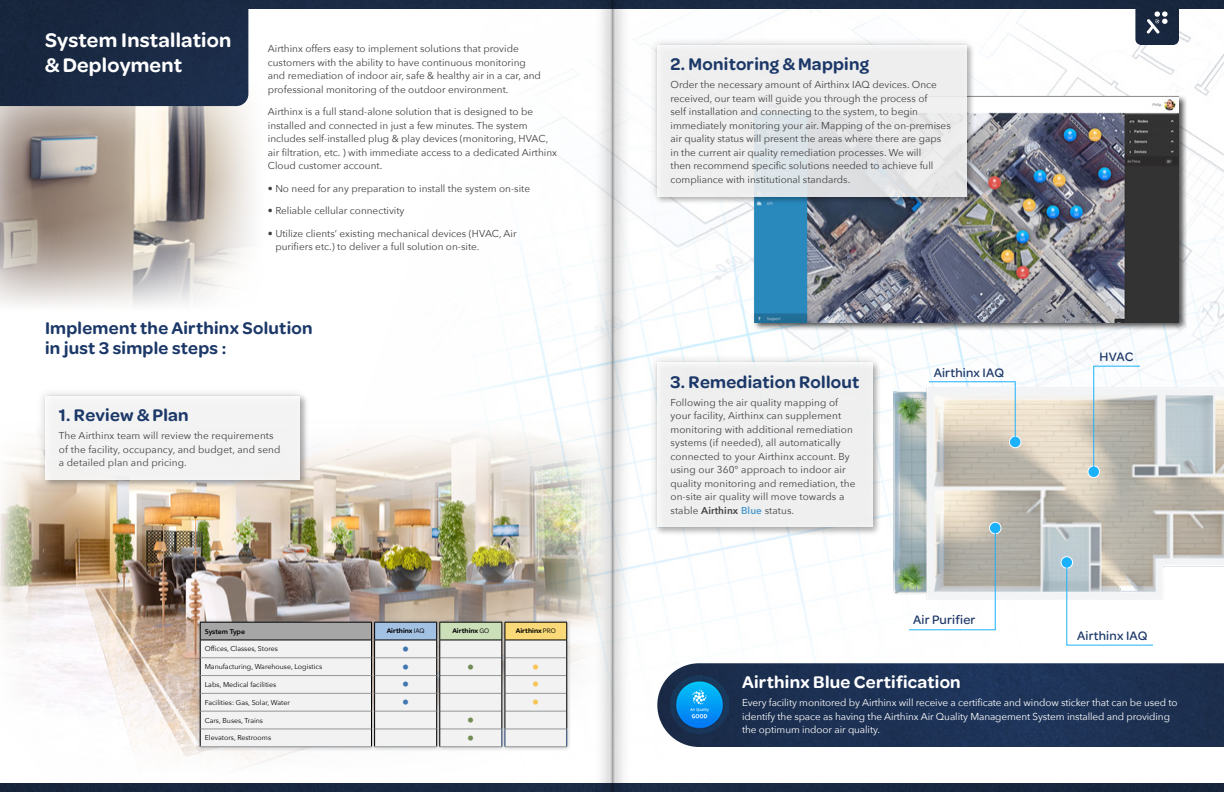
<style>
.page{position:relative;width:1224px;height:792px;background:#fff}
.page>*{position:absolute;margin:0;border:0;box-sizing:border-box;transform-origin:0 0}
.t1{font:600 21px/25.2px "Omnes";letter-spacing:.01em;color:#fff}
.t2{font:600 18px/20px "Omnes";letter-spacing:.015em;color:#1c3868}
.t3{font:600 18px "Omnes";letter-spacing:.015em;color:#fff}
.t4{font:800 14.1px "Avenir Next";color:#4077b0}
.t5{font:800 14.1px "Avenir Next";color:#718c54}
.t6{font:800 14.1px "Avenir Next";color:#f6c556}
.t7{font:500 13.1px "Omnes";letter-spacing:.015em;color:#1c3868}
.t8{font:10px/13.5px "Avenir Next";color:#414042}
.t9{font:10px/13.5px "Avenir Next";letter-spacing:-.01em;color:#fff}
.t10{font:7px "Avenir Next";color:#000}
.t11{font:600 7px "Omnes";color:#000}
.t12{font:600 7px "Avenir Next";color:#000}
.s1{font-weight:400}
.s2{font-weight:600}
.s3{font-weight:600;color:#4d9bcd}
</style>
<div class="page">
<img style="left:0;top:783px;width:1224px;height:9px">
<div style="left:248px;top:0;width:976px;height:9px;background:#1b2a44"></div>
<img style="left:1135px;top:0;width:44px;height:9px">
<img style="left:248px;top:9px;width:976px;height:651px">
<img style="left:893px;top:387px;width:331px;height:212px">
<img style="left:0;top:78px;width:268px;height:233px">
<img style="left:0;top:355px;width:590px;height:412px">
<img style="left:0;top:0;width:248px;height:106px">
<div style="left:195px;top:617px;width:376px;height:134px;background:#939598;opacity:.6"></div>
<svg style="left:200px;top:622px;width:367px;height:125px"></svg>
<hr style="left:375px;top:658px;width:61px;height:1px;background:#939598">
<hr style="left:375px;top:675px;width:61px;height:1px;background:#939598">
<hr style="left:375px;top:693px;width:61px;height:1px;background:#939598">
<hr style="left:375px;top:711px;width:61px;height:1px;background:#939598">
<hr style="left:375px;top:729px;width:61px;height:1px;background:#939598">
<hr style="left:374px;top:746px;width:63px;height:1px;background:#939598">
<img style="left:657px;top:663px;width:567px;height:84px">
<img style="left:670px;top:675px;width:59px;height:59px">
<div style="left:752px;top:95px;width:435px;height:236px;background:#000;opacity:.68"></div>
<img style="left:755px;top:97px;width:424px;height:226px">
<div style="left:1061px;top:557px;width:12px;height:11px;background:#1cb1fc;border-radius:50%"></div>
<div style="left:1061px;top:556px;width:12px;height:12px;border:1px solid #fff;border-radius:50%"></div>
<svg style="left:1066px;top:561px;width:88px;height:85px"></svg>
<div style="left:1009px;top:436px;width:12px;height:12px;background:#1cb1fc;border-radius:50%"></div>
<div style="left:1009px;top:436px;width:12px;height:12px;border:1px solid #fff;border-radius:50%"></div>
<svg style="left:928px;top:381px;width:88px;height:62px"></svg>
<div style="left:1088px;top:466px;width:11px;height:11px;background:#1cb1fc;border-radius:50%"></div>
<div style="left:1088px;top:466px;width:12px;height:12px;border:1px solid #fff;border-radius:50%"></div>
<svg style="left:1093px;top:365px;width:48px;height:108px"></svg>
<div style="left:990px;top:522px;width:11px;height:12px;background:#1cb1fc;border-radius:50%"></div>
<div style="left:989px;top:522px;width:12px;height:12px;border:1px solid #fff;border-radius:50%"></div>
<svg style="left:908px;top:531px;width:88px;height:100px"></svg>
<div style="left:37px;top:388px;width:272px;height:101px;background:#000;opacity:.2"></div>
<div style="left:45px;top:396px;width:255px;height:84px;background:#f3f3f3"></div>
<div style="left:649px;top:354px;width:233px;height:182px;background:#000;opacity:.2"></div>
<div style="left:657px;top:362px;width:216px;height:165px;background:#efefef"></div>
<div style="left:649px;top:37px;width:327px;height:168px;background:#000;opacity:.2"></div>
<div style="left:657px;top:45px;width:310px;height:151px;background:linear-gradient(to bottom,#f1f1f0,#e2e5e7)"></div>
<svg style="left:590px;top:0;width:44px;height:792px"></svg>
<h1 class="t1" style="left:45px;top:26px;width:188px">System Installation &amp; Deployment</h1>
<p class="t8" style="left:268px;top:41px;width:275px">Airthinx offers easy to implement solutions that provide customers with the ability to have continuous monitoring and remediation of indoor air, safe &amp; healthy air in a car, and professional monitoring of the outdoor environment.</p>
<p class="t8" style="left:268px;top:104px;width:291px">Airthinx is a full stand-alone solution that is designed to be installed and connected in just a few minutes. The system includes self-installed plug &amp; play devices (monitoring, HVAC, air filtration, etc. ) with immediate access to a dedicated Airthinx Cloud customer account.</p>
<p class="t8" style="left:268px;top:181px;width:264px">• No need for any preparation to install the system on-site</p>
<p class="t8" style="left:268px;top:203px;width:138px">• Reliable cellular connectivity</p>
<p class="t8" style="left:275px;top:226px;width:243px;text-indent:-8px">• Utilize clients’ existing mechanical devices (HVAC, Air purifiers etc.) to deliver a full solution on-site.</p>
<h2 class="t2" style="left:45px;top:317px;width:269px">Implement the Airthinx Solution in just 3 simple steps :</h2>
<h2 class="t2" style="left:59px;top:404px;width:131px">1. Review &amp; Plan</h2>
<p class="t8" style="left:59px;top:429px;width:223px">The Airthinx team will review the requirements of the facility, occupancy, and budget, and send a detailed plan and pricing.</p>
<p class="t12" style="left:205px;top:625px;width:42px">System Type</p>
<p class="t11" style="left:387px;top:626px;width:39px">Airthinx <span class="s1">IAQ</span></p>
<p class="t11" style="left:452px;top:626px;width:38px">Airthinx <span class="s1">GO</span></p>
<p class="t11" style="left:516px;top:626px;width:41px">Airthinx <span class="s1">PRO</span></p>
<p class="t10" style="left:205px;top:643px;width:75px">Offices, Classes, Stores</p>
<h3 class="t4" style="left:402px;top:640px;width:9px">•</h3>
<p class="t10" style="left:205px;top:661px;width:119px">Manufacturing, Warehouse, Logistics</p>
<h3 class="t4" style="left:402px;top:658px;width:9px">•</h3>
<h3 class="t5" style="left:467px;top:658px;width:9px">•</h3>
<h3 class="t6" style="left:532px;top:658px;width:9px">•</h3>
<p class="t10" style="left:205px;top:679px;width:73px">Labs, Medical facilities</p>
<h3 class="t4" style="left:402px;top:676px;width:9px">•</h3>
<h3 class="t6" style="left:532px;top:676px;width:9px">•</h3>
<p class="t10" style="left:205px;top:696px;width:87px">Facilities: Gas, Solar, Water</p>
<h3 class="t4" style="left:402px;top:694px;width:9px">•</h3>
<h3 class="t6" style="left:532px;top:694px;width:9px">•</h3>
<p class="t10" style="left:205px;top:714px;width:60px">Cars, Buses, Trains</p>
<h3 class="t5" style="left:467px;top:711px;width:9px">•</h3>
<p class="t10" style="left:205px;top:732px;width:68px">Elevators, Restrooms</p>
<h3 class="t5" style="left:467px;top:729px;width:9px">•</h3>
<h2 class="t2" style="left:670px;top:53px;width:200px">2. Monitoring &amp; Mapping</h2>
<p class="t8" style="left:670px;top:78px;width:282px">Order the necessary amount of Airthinx IAQ devices. Once received, our team will guide you through the process of<br>self installation and connecting to the system, to begin immediately monitoring your air. Mapping of the on-premises air quality status will present the areas where there are gaps in the current air quality remediation processes. We will<br>then recommend specific solutions needed to achieve full compliance with institutional standards.</p>
<h2 class="t2" style="left:670px;top:370px;width:190px">3. Remediation Rollout</h2>
<p class="t8" style="left:670px;top:395px;width:187px">Following the air quality mapping of your facility, Airthinx can supplement monitoring with additional remediation systems (if needed), all automatically connected to your Airthinx account. By using our 360° approach to indoor air quality monitoring and remediation, the on-site air quality will move towards a stable <span class="s2">Airthinx</span> <span class="s3">Blue</span> status.</p>
<h3 class="t7" style="left:934px;top:364px;width:72px">Airthinx IAQ</h3>
<h3 class="t7" style="left:913px;top:610px;width:64px">Air Purifier</h3>
<h3 class="t7" style="left:1100px;top:348px;width:35px">HVAC</h3>
<h3 class="t7" style="left:1077px;top:627px;width:72px">Airthinx IAQ</h3>
<h2 class="t3" style="left:742px;top:670px;width:220px">Airthinx Blue Certification</h2>
<p class="t9" style="left:742px;top:696px;width:437px">Every facility monitored by Airthinx will receive a certificate and window sticker that can be used to identify the space as having the Airthinx Air Quality Management System installed and providing the optimum indoor air quality.</p>
</div>
